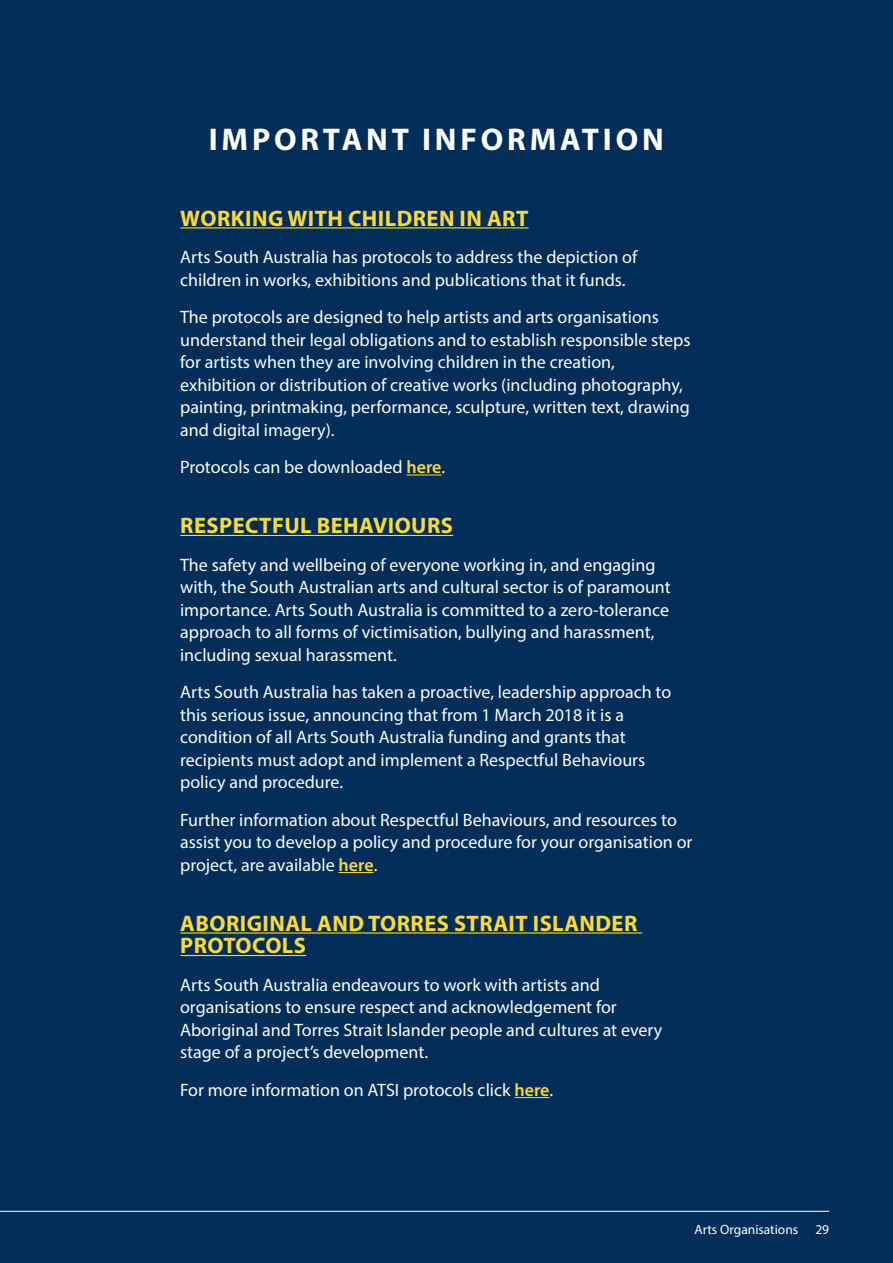
<style>
.page{position:relative;width:893px;height:1263px;background:#002e59}
.page>*{position:absolute;margin:0;border:0;box-sizing:border-box;transform-origin:0 0}
.t1{font:700 31.5px "Myriad Pro";letter-spacing:.12em;color:#fff}
.t2{font:700 22.5px/22.5px "Myriad Pro";letter-spacing:.02em;color:#ffdb38}
.t3{font:18px/22.5px "Myriad Pro";color:#fff}
.t4{font:13.5px "Myriad Pro";color:#fff}
.s1{font-weight:600;color:#ffdb38}
</style>
<div class="page">
<hr style="left:0;top:1211px;width:829px;height:1px;background:#fff">
<hr style="left:180px;top:227px;width:349px;height:1px;background:#ffdb38">
<hr style="left:406px;top:475px;width:36px;height:1px;background:#ffdb38">
<hr style="left:180px;top:535px;width:273px;height:1px;background:#ffdb38">
<hr style="left:339px;top:872px;width:35px;height:1px;background:#ffdb38">
<hr style="left:180px;top:932px;width:462px;height:1px;background:#ffdb38">
<hr style="left:180px;top:955px;width:126px;height:1px;background:#ffdb38">
<hr style="left:514px;top:1097px;width:36px;height:1px;background:#ffdb38">
<h1 class="t1" style="left:209px;top:118px;width:456px">IMPORTANT INFORMATION</h1>
<p class="t2" style="left:180px;top:206px;width:350px">WORKING WITH CHILDREN IN ART</p>
<p class="t3" style="left:180px;top:246px;width:459px">Arts South Australia has protocols to address the depiction of children in works, exhibitions and publications that it funds.</p>
<p class="t3" style="left:180px;top:306px;width:512px">The protocols are designed to help artists and arts organisations understand their legal obligations and to establish responsible steps for artists when they are involving children in the creation, exhibition or distribution of creative works (including photography, painting, printmaking, performance, sculpture, written text, drawing and digital imagery).</p>
<p class="t3" style="left:180px;top:456px;width:267px">Protocols can be downloaded <span class="s1">here</span>.</p>
<p class="t2" style="left:180px;top:514px;width:274px">RESPECTFUL BEHAVIOURS</p>
<p class="t3" style="left:180px;top:553px;width:492px">The safety and wellbeing of everyone working in, and engaging with, the South Australian arts and cultural sector is of paramount importance. Arts South Australia is committed to a zero-tolerance approach to all forms of victimisation, bullying and harassment, including sexual harassment.</p>
<p class="t3" style="left:180px;top:681px;width:493px">Arts South Australia has taken a proactive, leadership approach to this serious issue, announcing that from 1 March 2018 it is a condition of all Arts South Australia funding and grants that recipients must adopt and implement a Respectful Behaviours policy and procedure.</p>
<p class="t3" style="left:180px;top:808px;width:514px">Further information about Respectful Behaviours, and resources to assist you to develop a policy and procedure for your organisation or project, are available <span class="s1">here</span>.</p>
<p class="t2" style="left:180px;top:911px;width:459px">ABORIGINAL AND TORRES STRAIT ISLANDER<br>PROTOCOLS</p>
<p class="t3" style="left:180px;top:973px;width:484px">Arts South Australia endeavours to work with artists and organisations to ensure respect and acknowledgement for Aboriginal and Torres Strait Islander people and cultures at every stage of a project’s development.</p>
<p class="t3" style="left:180px;top:1078px;width:375px">For more information on ATSI protocols click <span class="s1">here</span>.</p>
<p class="t4" style="left:694px;top:1221px;width:105px">Arts Organisations</p>
<p class="t4" style="left:815px;top:1221px;width:15px">29</p>
</div>
